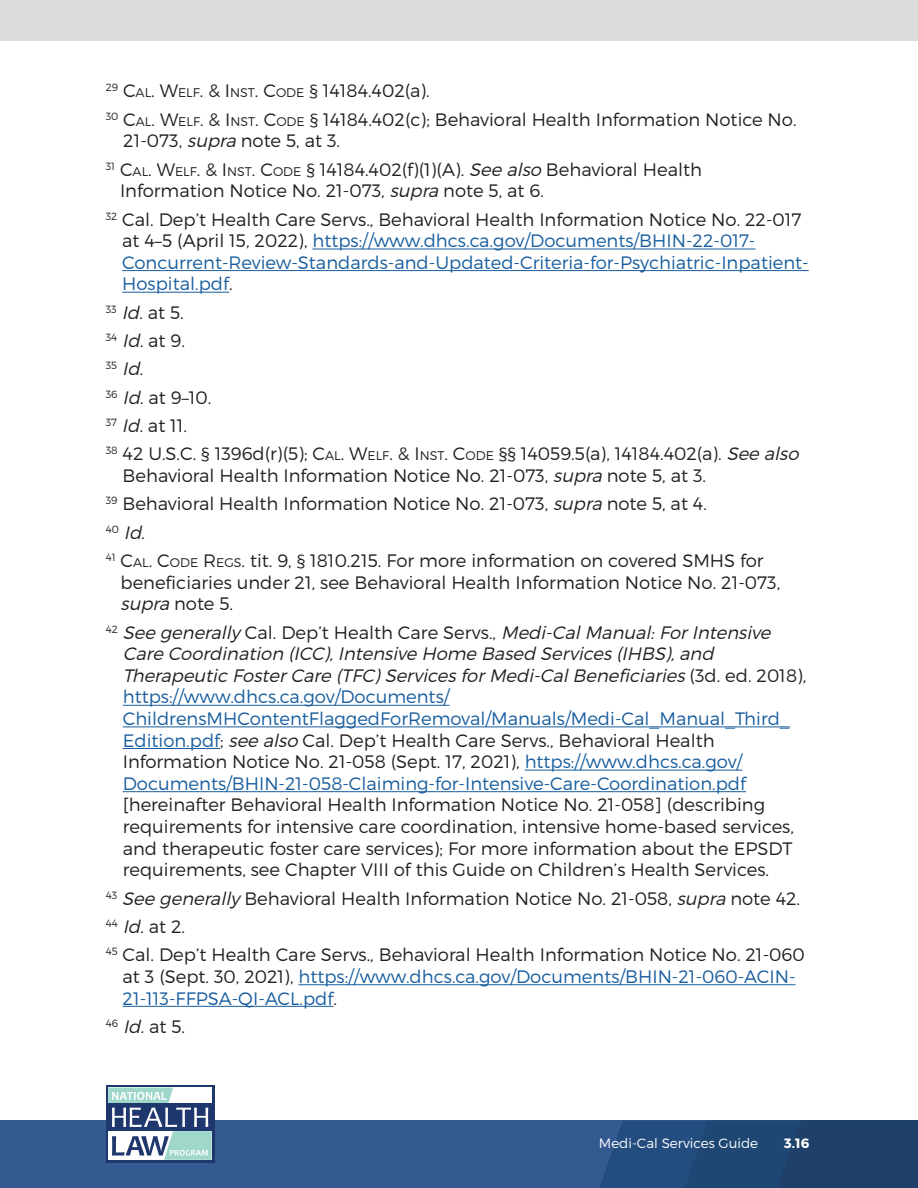
<style>
.page{position:relative;width:918px;height:1188px;background:#fff}
.page>*{position:absolute;margin:0;border:0;box-sizing:border-box;transform-origin:0 0}
.t1{font:300 18px/28.3px "Montserrat";color:#231f20}
.t2{font:300 18px/21.6px "Montserrat";color:#175d9e}
.t3{font:300 13.5px "Montserrat";color:#fff}
.t4{font:700 13.5px "Montserrat";color:#fff}
.s1{font-style:inherit}
.s2{font-size:12.6px}
.s3{font-style:italic}
.s4{color:#231f20}
.s5{font-style:italic;color:#231f20}
</style>
<div class="page">
<div style="left:0;top:1120px;width:918px;height:68px;background:#355a91"></div>
<svg style="left:600px;top:1120px;width:318px;height:68px;background:#214673"></svg>
<svg style="left:106px;top:1085px;width:109px;height:78px"></svg>
<svg style="left:108px;top:1088px;width:104px;height:72px;background:#91a8ba"></svg>
<div style="left:0;top:0;width:918px;height:40px;background:#ddd"></div>
<hr style="left:313px;top:249px;width:443px;height:1px;background:#175d9e">
<hr style="left:122px;top:270px;width:687px;height:1px;background:#175d9e">
<hr style="left:122px;top:292px;width:107px;height:1px;background:#175d9e">
<hr style="left:123px;top:705px;width:327px;height:1px;background:#175d9e">
<hr style="left:123px;top:726px;width:667px;height:1px;background:#175d9e">
<hr style="left:123px;top:748px;width:97px;height:1px;background:#175d9e">
<hr style="left:525px;top:770px;width:217px;height:1px;background:#175d9e">
<hr style="left:123px;top:791px;width:623px;height:1px;background:#175d9e">
<hr style="left:298px;top:984px;width:498px;height:1px;background:#175d9e">
<hr style="left:123px;top:1006px;width:211px;height:1px;background:#175d9e">
<p class="t1" style="left:106px;top:76px;width:692px"><sup>29</sup> <span class="s1">C</span><span class="s2">AL</span><span class="s1">. W</span><span class="s2">ELF</span><span class="s1">. &amp; I</span><span class="s2">NST</span><span class="s1">. C</span><span class="s2">ODE</span> § 14184.402(a).<br><sup>30</sup> <span class="s1">C</span><span class="s2">AL</span><span class="s1">. W</span><span class="s2">ELF</span><span class="s1">. &amp; I</span><span class="s2">NST</span><span class="s1">. C</span><span class="s2">ODE</span> § 14184.402(c); Behavioral Health Information Notice No.</p>
<p class="t1" style="left:106px;top:126px;width:598px;text-indent:18px">21-073, <span class="s3">supra</span> note 5, at 3.<br><sup>31</sup> <span class="s1">C</span><span class="s2">AL</span><span class="s1">. W</span><span class="s2">ELF</span><span class="s1">. &amp; I</span><span class="s2">NST</span><span class="s1">. C</span><span class="s2">ODE</span> § 14184.402(f)(1)(A). <span class="s3">See also</span> Behavioral Health</p>
<p class="t1" style="left:106px;top:176px;width:697px;text-indent:14px">Information Notice No. 21-073, <span class="s3">supra</span> note 5, at 6.<br><sup>32</sup> Cal. Dep’t Health Care Servs., Behavioral Health Information Notice No. 22-017</p>
<p class="t2" style="left:122px;top:230px;width:688px"><span class="s4">at 4–5 (April 15, 2022),</span> https://www.dhcs.ca.gov/Documents/BHIN-22-017-<br>Concurrent-Review-Standards-and-Updated-Criteria-for-Psychiatric-Inpatient-<br>Hospital.pdf<span class="s4">.</span></p>
<p class="t1" style="left:106px;top:298px;width:699px"><sup>33</sup> <span class="s3">Id.</span>at 5.<br><sup>34</sup> <span class="s3">Id.</span>at 9.<br><sup>35</sup> <span class="s3">Id.<br></span><sup>36</sup> <span class="s3">Id.</span>at 9–10.<br><sup>37</sup> <span class="s3">Id.</span>at 11.<br><sup>38</sup> 42 U.S.C. § 1396d(r)(5); <span class="s1">C</span><span class="s2">AL</span><span class="s1">. W</span><span class="s2">ELF</span><span class="s1">. &amp; I</span><span class="s2">NST</span><span class="s1">. C</span><span class="s2">ODE</span> §§ 14059.5(a), 14184.402(a). <span class="s3">See also</span></p>
<p class="t1" style="left:106px;top:461px;width:659px;text-indent:17px">Behavioral Health Information Notice No. 21-073, <span class="s3">supra</span> note 5, at 3.<br><sup>39</sup> Behavioral Health Information Notice No. 21-073, <span class="s3">supra</span> note 5, at 4.<br><sup>40</sup> <span class="s3">Id.<br></span><sup>41</sup> <span class="s1">C</span><span class="s2">AL</span><span class="s1">. C</span><span class="s2">ODE</span> <span class="s1">R</span><span class="s2">EGS</span><span class="s1">.</span> tit. 9, § 1810.215. For more information on covered SMHS for</p>
<p class="t1" style="left:121px;top:571px;width:661px;line-height:21.6px">beneficiaries under 21, see Behavioral Health Information Notice No. 21-073, <span class="s3">supra</span> note 5.</p>
<p class="t2" style="left:123px;top:621px;width:685px;text-indent:-17px"><sup>42</sup> <span class="s5">See generally</span> <span class="s4">C a l . D e p ’ t H e a l t h C a re S e rvs . ,</span> <span class="s5">Medi-CalManual:ForIntensive Care Coordination (ICC),Intensive Home Based Services(IHBS),and Therapeutic FosterCare (TFC)ServicesforMedi-CalBeneficiaries</span><span class="s4">( 3 d . e d . 2 0 1 8 ) , </span>https://www.dhcs.ca.gov/Documents/ ChildrensMHContentFlaggedForRemoval/Manuals/Medi-Cal_Manual_Third_ Edition.pdf<span class="s4">;</span> <span class="s5">see also</span> <span class="s4">Cal. Dep’t Health Care Servs., Behavioral Health Information Notice No. 21-058 (Sept. 17, 2021),</span> https://www.dhcs.ca.gov/ Documents/BHIN-21-058-Claiming-for-Intensive-Care-Coordination.pdf</p>
<p class="t1" style="left:123px;top:794px;width:673px;line-height:21.6px">[hereinafter Behavioral Health Information Notice No. 21-058] (describing requirements for intensive care coordination, intensive home-based services, and therapeutic foster care services); For more information about the EPSDT requirements, see Chapter VIII of this Guide on Children’s Health Services.</p>
<p class="t1" style="left:106px;top:884px;width:701px"><sup>43</sup> <span class="s3">See generally</span> Behavioral Health Information Notice No. 21-058, <span class="s3">supra</span> note 42.<br><sup>44</sup> <span class="s3">Id.</span>at 2.<br><sup>45</sup> Cal. Dep’t Health Care Servs., Behavioral Health Information Notice No. 21-060</p>
<p class="t2" style="left:123px;top:965px;width:674px"><span class="s4">at 3 (Sept. 30, 2021),</span> https://www.dhcs.ca.gov/Documents/BHIN-21-060-ACIN-<br>21-113-FFPSA-QI-ACL.pdf<span class="s4">.</span></p>
<p class="t1" style="left:106px;top:1012px;width:81px"><sup>46</sup> <span class="s3">Id.</span>at 5.</p>
<p class="t3" style="left:599px;top:1135px;width:161px">Medi-Cal Services Guide</p>
<p class="t4" style="left:784px;top:1135px;width:26px">3.16</p>
</div>
